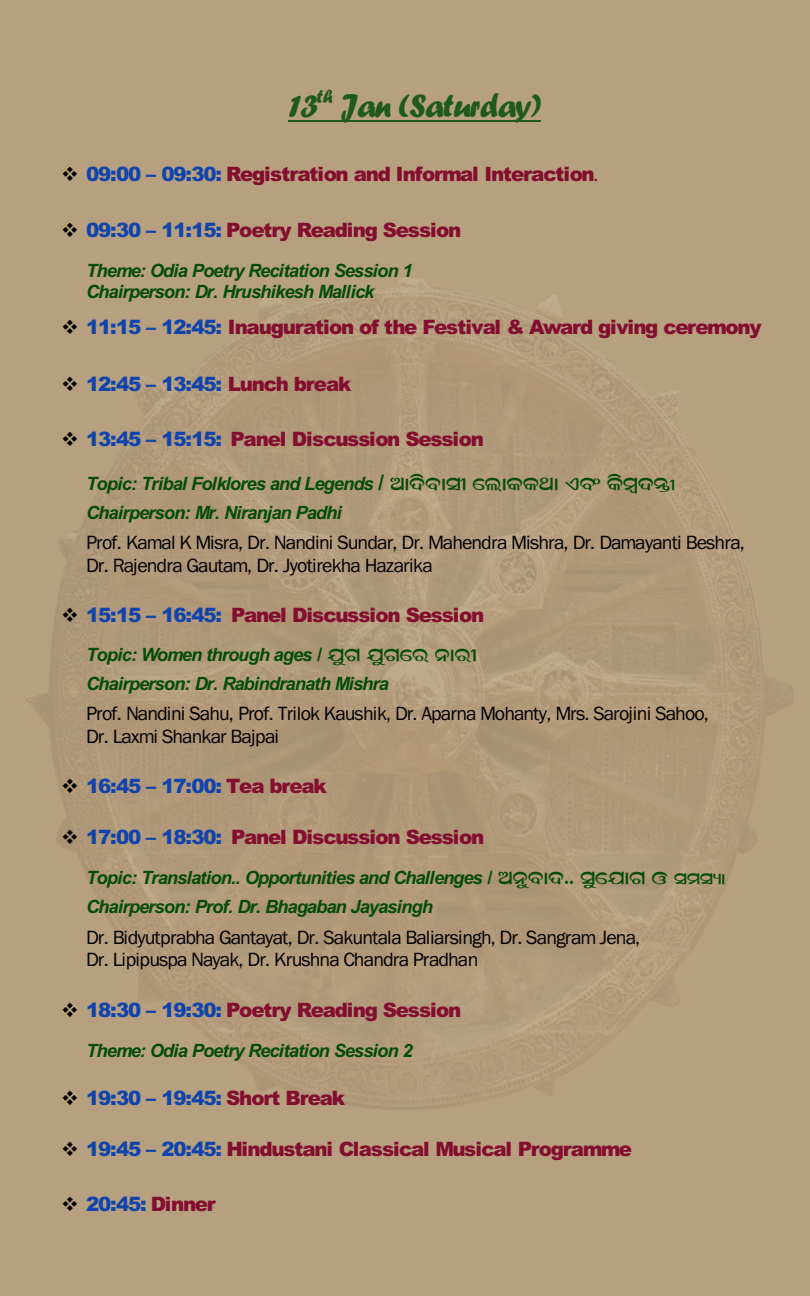
<style>
.page{position:relative;width:810px;height:1296px;background:#b7a07f}
.page>*{position:absolute;margin:0;border:0;box-sizing:border-box;transform-origin:0 0}
.t1{font:33.52px "Forte";letter-spacing:-.04em;color:#1f5a1c}
.t2{font:900 19.8px "Arial";letter-spacing:-.065em;color:#830e2f}
.t3{font:19.8px/22.5px "Franklin Gothic";letter-spacing:-.045em;color:#000}
.t4{font:900 19.8px "Arial";letter-spacing:-.065em;color:#1044ac}
.t5{font:italic 700 18.22px/29px "Arial";letter-spacing:-.05em;color:#044c07}
.s1{color:#000}
.s2{color:#1044ac}
.s3{font-family:"Franklin Gothic";font-weight:400}
.s4{color:#830e2f}
.s5{font-weight:900;font-style:normal;font-size:21.38px}
.s6{font-family:"Akruti Ori Bhuban Normal";font-weight:400;font-style:normal;font-size:24.53px}
.s7{font-family:"Akruti Ori Bhuban Normal";font-weight:400;font-style:normal;font-size:21.38px}
.s8{font-weight:900;font-style:normal}
</style>
<div class="page">
<img style="left:26px;top:278px;width:768px;height:832px">
<hr style="left:288px;top:121px;width:253px;height:1px;background:#1f5a1c">
<h1 class="t1" style="left:288px;top:95px;width:254px">13<sup>th</sup> Jan (Saturday)</h1>
<p class="t2" style="left:61px;top:167px;width:539px"><span class="s1">❖</span> <span class="s2">09:00 – 09:30:</span> Registration and Informal Interaction<span class="s3">.</span></p>
<p class="t2" style="left:61px;top:223px;width:402px"><span class="s1">❖</span> <span class="s2">09:30 – 11:15:</span> Poetry Reading Session</p>
<p class="t5" style="left:86px;top:262px;width:328px;line-height:21.4px">Theme: Odia Poetry Recitation Session 1<br>Chairperson: Dr. Hrushikesh Mallick</p>
<p class="t2" style="left:61px;top:320px;width:702px"><span class="s1">❖</span> <span class="s2">11:15 – 12:45:</span> Inauguration of the Festival &amp; Award giving ceremony</p>
<p class="t4" style="left:61px;top:376px;width:292px"><span class="s1">❖</span> 12:45 – 13:45: <span class="s4">Lunch break</span></p>
<p class="t2" style="left:61px;top:432px;width:424px"><span class="s1">❖</span> <span class="s2">13:45 – 15:15:</span> Panel Discussion Session</p>
<p class="t5" style="left:86px;top:471px;width:590px">Topic: Tribal Folklores and Legends <span class="s5">/</span> <span class="s6">@û\òaûiú ùfûKK[û Gaõ Kò´\«</span><span class="s7">ú<br></span>Chairperson: Mr. Niranjan Padhi</p>
<p class="t3" style="left:86px;top:533px;width:660px">Prof. Kamal K Misra, Dr. Nandini Sundar, Dr. Mahendra Mishra, Dr. Damayanti Beshra,<br>Dr. Rajendra Gautam, Dr. Jyotirekha Hazarika</p>
<p class="t2" style="left:61px;top:608px;width:425px"><span class="s1">❖</span> <span class="s2">15:15 – 16:45:</span> Panel Discussion Session</p>
<p class="t5" style="left:86px;top:642px;width:392px">Topic: Women through ages <span class="s8">/</span> <span class="s6">~êM ~êMùe ^ûeú<br></span>Chairperson: Dr. Rabindranath Mishra</p>
<p class="t3" style="left:86px;top:704px;width:624px">Prof. Nandini Sahu, Prof. Trilok Kaushik, Dr. Aparna Mohanty, Mrs. Sarojini Sahoo,<br>Dr. Laxmi Shankar Bajpai</p>
<p class="t4" style="left:61px;top:779px;width:267px"><span class="s1">❖</span> 16:45 – 17:00: <span class="s4">Tea break</span></p>
<p class="t2" style="left:61px;top:830px;width:425px"><span class="s1">❖</span> <span class="s2">17:00 – 18:30:</span> Panel Discussion Session</p>
<p class="t5" style="left:86px;top:865px;width:641px">Topic: Translation.. Opportunities and Challenges <span class="s8">/</span> <span class="s6">@^êaû\.. iêù~ûM I</span> <span class="s7">iciýû<br></span>Chairperson: Prof. Dr. Bhagaban Jayasingh</p>
<p class="t3" style="left:86px;top:928px;width:556px">Dr. Bidyutprabha Gantayat, Dr. Sakuntala Baliarsingh, Dr. Sangram Jena,<br>Dr. Lipipuspa Nayak, Dr. Krushna Chandra Pradhan</p>
<p class="t2" style="left:61px;top:1003px;width:402px"><span class="s1">❖</span> <span class="s2">18:30 – 19:30:</span> Poetry Reading Session</p>
<p class="t5" style="left:86px;top:1037px;width:328px">Theme: Odia Poetry Recitation Session 2</p>
<p class="t4" style="left:61px;top:1091px;width:285px"><span class="s1">❖</span> 19:30 – 19:45: <span class="s4">Short Break</span></p>
<p class="t2" style="left:61px;top:1141px;width:572px"><span class="s1">❖</span> <span class="s2">19:45 – 20:45:</span> Hindustani Classical Musical Programme</p>
<p class="t4" style="left:61px;top:1197px;width:156px"><span class="s1">❖</span> 20:45: <span class="s4">Dinner</span></p>
</div>
